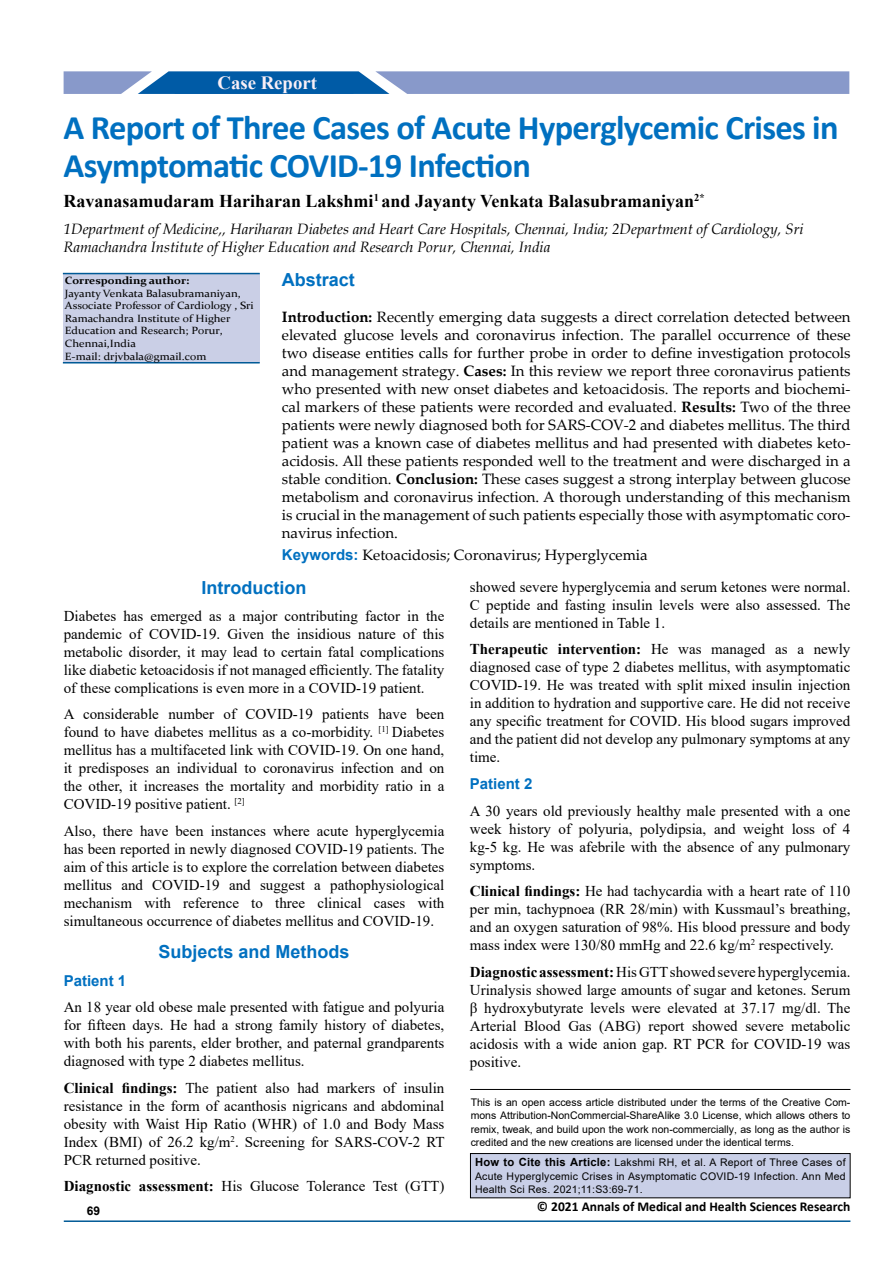
<style>
.page{position:relative;width:893px;height:1263px;background:#fff}
.page>*{position:absolute;margin:0;border:0;box-sizing:border-box;transform-origin:0 0}
.t1{font:700 34.5px/37.5px "Calibri";letter-spacing:-.02em;color:#0070c0}
.t2{font:700 18.75px "Times New Roman";color:#fff}
.t3{font:700 18.75px "Times New Roman";color:#f9eff6}
.t4{font:700 18px "Times New Roman";color:#000}
.t5{font:700 18px "Arial";color:#0070c0}
.t6{font:15px/18px "Times New Roman";color:#000;text-align:justify}
.t7{font:15px/18px "Palatino Linotype";color:#000;text-align:justify}
.t8{font:italic 15px/18px "Book Antiqua";color:#000}
.t9{font:700 15px "Arial";color:#0070c0}
.t10{font:700 13.5px "Calibri";color:#000}
.t11{font:700 12px "Arial";color:#000}
.t12{font:10.5px/13.5px "Arial";color:#000;text-align:justify}
.t13{font:10.5px/12.6px "Constantia";color:#000;scale:1.1 1}
.t14{font:700 10.5px "Constantia";color:#000;scale:1.1 1}
.s1{font-weight:700}
.s2{font-family:"Arial";font-weight:700;color:#0070c0}
.s3{font-weight:700;font-size:11.25px}
</style>
<div class="page">
<hr style="left:64px;top:1220px;width:786px;height:2px;background:#005a96">
<svg style="left:64px;top:71px;width:785px;height:23px"></svg>
<div style="left:175px;top:72px;width:178px;height:22px;background:#005ba6"></div>
<div style="left:63px;top:273px;width:196px;height:90px;background:#cacfe6"></div>
<hr style="left:63px;top:273px;width:197px;height:1px;background:#005a96">
<hr style="left:63px;top:362px;width:197px;height:1px;background:#005a96">
<div style="left:470px;top:1153px;width:380px;height:45px;background:#c9cfe7"></div>
<div style="left:470px;top:1153px;width:380px;height:45px;border:1px solid #000"></div>
<hr style="left:470px;top:1089px;width:380px;height:1px;background:#000">
<p class="t2" style="left:200px;top:68px;width:129px">Original Article</p>
<p class="t3" style="left:217px;top:69px;width:101px">Case Report</p>
<h1 class="t1" style="left:64px;top:109px;width:776px">A Report of Three Cases of Acute Hyperglycemic Crises in<br>Asymptomatic COVID-19 Infection</h1>
<p class="t4" style="left:64px;top:188px;width:642px">Ravanasamudaram Hariharan Lakshmi<sup>1</sup> and Jayanty Venkata Balasubramaniyan<sup>2*</sup></p>
<p class="t8" style="left:64px;top:220px;width:741px">1Department of Medicine,, Hariharan Diabetes and Heart Care Hospitals, Chennai, India; 2Department of Cardiology, Sri<br>Ramachandra Institute of Higher Education and Research Porur, Chennai, India</p>
<p class="t14" style="left:65px;top:273px;width:115px">Corresponding author:</p>
<p class="t13" style="left:65px;top:286px;width:173px">Jayanty Venkata Balasubramaniyan,<br>Associate Professor of Cardiology , Sri<br>Ramachandra Institute of Higher<br>Education and Research; Porur,<br>Chennai,India<br>E-mail: drjvbala@gmail.com</p>
<p class="t5" style="left:282px;top:267px;width:75px">Abstract</p>
<p class="t7" style="left:282px;top:307px;width:570px"><span class="s1">Introduction:</span> Recently emerging data suggests a direct correlation detected between elevated glucose levels and coronavirus infection. The parallel occurrence of these two disease entities calls for further probe in order to define investigation protocols and management strategy. <span class="s1">Cases:</span> In this review we report three coronavirus patients who presented with new onset diabetes and ketoacidosis. The reports and biochemi&shy;cal markers of these patients were recorded and evaluated. <span class="s1">Results:</span> Two of the three patients were newly diagnosed both for SARS-COV-2 and diabetes mellitus. The third patient was a known case of diabetes mellitus and had presented with diabetes keto&shy;acidosis. All these patients responded well to the treatment and were discharged in a stable condition. <span class="s1">Conclusion:</span> These cases suggest a strong interplay between glucose metabolism and coronavirus infection. A thorough understanding of this mechanism is crucial in the management of such patients especially those with asymptomatic coro&shy;navirus infection.</p>
<p class="t7" style="left:282px;top:545px;width:367px"><span class="s2">Keywords:</span> Ketoacidosis; Coronavirus; Hyperglycemia</p>
<p class="t5" style="left:202px;top:575px;width:106px">Introduction</p>
<p class="t6" style="left:64px;top:606px;width:382px">Diabetes has emerged as a major contributing factor in the pandemic of COVID-19. Given the insidious nature of this metabolic disorder, it may lead to certain fatal complications like diabetic ketoacidosis if not managed efficiently. The fatality of these complications is even more in a COVID-19 patient.</p>
<p class="t6" style="left:64px;top:705px;width:382px">A considerable number of COVID-19 patients have been found to have diabetes mellitus as a co-morbidity. <sup>[1]</sup> Diabetes mellitus has a multifaceted link with COVID-19. On one hand, it predisposes an individual to coronavirus infection and on the other, it increases the mortality and morbidity ratio in a COVID-19 positive patient. <sup>[2]</sup></p>
<p class="t6" style="left:64px;top:821px;width:382px">Also, there have been instances where acute hyperglycemia has been reported in newly diagnosed COVID-19 patients. The aim of this article is to explore the correlation between diabetes mellitus and COVID-19 and suggest a pathophysiological mechanism with reference to three clinical cases with simultaneous occurrence of diabetes mellitus and COVID-19.</p>
<p class="t5" style="left:159px;top:939px;width:193px">Subjects and Methods</p>
<p class="t9" style="left:64px;top:970px;width:64px">Patient 1</p>
<p class="t6" style="left:64px;top:998px;width:382px">An 18 year old obese male presented with fatigue and polyuria for fifteen days. He had a strong family history of diabetes, with both his parents, elder brother, and paternal grandparents diagnosed with type 2 diabetes mellitus.</p>
<p class="t6" style="left:64px;top:1078px;width:382px"><span class="s1">Clinical findings:</span> The patient also had markers of insulin resistance in the form of acanthosis nigricans and abdominal obesity with Waist Hip Ratio (WHR) of 1.0 and Body Mass Index (BMI) of 26.2 kg/m<sup>2</sup>. Screening for SARS-COV-2 RT PCR returned positive.</p>
<p class="t6" style="left:64px;top:1177px;width:382px"><span class="s1">Diagnostic assessment:</span> His Glucose Tolerance Test (GTT)</p>
<p class="t6" style="left:470px;top:577px;width:382px">showed severe hyperglycemia and serum ketones were normal.<br>C peptide and fasting insulin levels were also assessed. The details are mentioned in Table 1.</p>
<p class="t6" style="left:470px;top:640px;width:382px"><span class="s1">Therapeutic intervention:</span> He was managed as a newly diagnosed case of type 2 diabetes mellitus, with asymptomatic COVID-19. He was treated with split mixed insulin injection in addition to hydration and supportive care. He did not receive any specific treatment for COVID. His blood sugars improved and the patient did not develop any pulmonary symptoms at any time.</p>
<p class="t9" style="left:470px;top:773px;width:64px">Patient 2</p>
<p class="t6" style="left:470px;top:801px;width:382px">A 30 years old previously healthy male presented with a one week history of polyuria, polydipsia, and weight loss of 4 kg-5 kg. He was afebrile with the absence of any pulmonary symptoms.</p>
<p class="t6" style="left:470px;top:882px;width:382px"><span class="s1">Clinical findings:</span> He had tachycardia with a heart rate of 110 per min, tachypnoea (RR 28/min) with Kussmaul’s breathing, and an oxygen saturation of 98%. His blood pressure and body mass index were 130/80 mmHg and 22.6 kg/m<sup>2</sup> respectively.</p>
<p class="t6" style="left:470px;top:962px;width:382px"><span class="s1">Diagnostic assessment:</span> His GTT showed severe hyperglycemia.<br>Urinalysis showed large amounts of sugar and ketones. Serum β hydroxybutyrate levels were elevated at 37.17 mg/dl. The Arterial Blood Gas (ABG) report showed severe metabolic acidosis with a wide anion gap. RT PCR for COVID-19 was positive.</p>
<p class="t12" style="left:471px;top:1095px;width:381px">This is an open access article distributed under the terms of the Creative Com&shy;mons Attribution‑NonCommercial‑ShareAlike 3.0 License, which allows others to remix, tweak, and build upon the work non‑commercially, as long as the author is credited and the new creations are licensed under the identical terms.</p>
<p class="t12" style="left:475px;top:1156px;width:372px"><span class="s3">How to Cite this Article:</span> Lakshmi RH, et al. A Report of Three Cases of Acute Hyperglycemic Crises in Asymptomatic COVID-19 Infection. Ann Med Health Sci Res. 2021;11:S3:69-71.</p>
<p class="t11" style="left:87px;top:1202px;width:15px">69</p>
<p class="t10" style="left:537px;top:1197px;width:315px">© 2021 Annals of Medical and Health Sciences Research</p>
</div>
